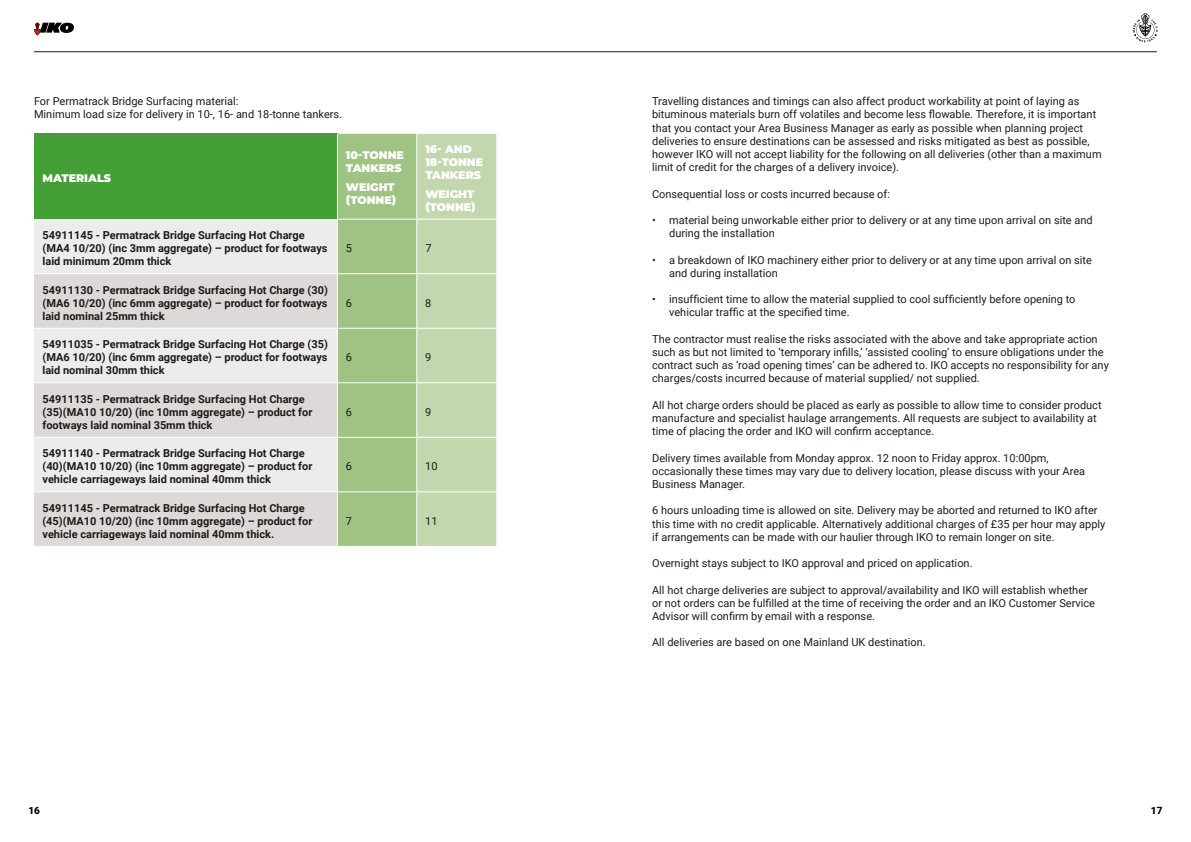
<style>
.page{position:relative;width:1191px;height:842px;background:#fff}
.page>*{position:absolute;margin:0;border:0;box-sizing:border-box;transform-origin:0 0}
.t1{font:11px/13.2px "Roboto";color:#201b17}
.t2{font:700 11px/13px "Roboto";color:#201b17}
.t3{font:900 11px/13px "Montserrat";color:#fff}
.t4{font:900 10px "Roboto";color:#000}
</style>
<div class="page">
<svg style="left:34px;top:22px;width:40px;height:13px"></svg>
<hr style="left:34px;top:52px;width:1123px;height:1px;background:#201b17">
<svg style="left:1132px;top:13px;width:25px;height:29px"></svg>
<div style="left:34px;top:134px;width:303px;height:85px;background:#449f36"></div>
<svg style="left:338px;top:134px;width:158px;height:412px;background:#b1cd98"></svg>
<div style="left:34px;top:219px;width:303px;height:54px;background:#edecec"></div>
<svg style="left:34px;top:274px;width:303px;height:272px;background:#e2e0e0"></svg>
<hr style="left:416px;top:220px;width:1px;height:53px;background:#fff">
<hr style="left:337px;top:273px;width:80px;height:1px;background:#fff">
<hr style="left:417px;top:273px;width:79px;height:1px;background:#fff">
<hr style="left:416px;top:274px;width:1px;height:54px;background:#fff">
<hr style="left:34px;top:328px;width:303px;height:1px;background:#fff">
<hr style="left:337px;top:328px;width:80px;height:1px;background:#fff">
<hr style="left:417px;top:328px;width:79px;height:1px;background:#fff">
<hr style="left:416px;top:329px;width:1px;height:53px;background:#fff">
<hr style="left:34px;top:382px;width:303px;height:1px;background:#fff">
<hr style="left:337px;top:382px;width:80px;height:1px;background:#fff">
<hr style="left:417px;top:382px;width:79px;height:1px;background:#fff">
<hr style="left:416px;top:383px;width:1px;height:54px;background:#fff">
<hr style="left:34px;top:437px;width:303px;height:1px;background:#fff">
<hr style="left:337px;top:437px;width:80px;height:1px;background:#fff">
<hr style="left:417px;top:437px;width:79px;height:1px;background:#fff">
<hr style="left:416px;top:438px;width:1px;height:53px;background:#fff">
<hr style="left:34px;top:491px;width:303px;height:1px;background:#fff">
<hr style="left:337px;top:491px;width:80px;height:1px;background:#fff">
<hr style="left:417px;top:491px;width:79px;height:1px;background:#fff">
<hr style="left:416px;top:492px;width:1px;height:54px;background:#fff">
<hr style="left:416px;top:134px;width:1px;height:85px;background:#fff">
<hr style="left:337px;top:219px;width:80px;height:1px;background:#fff">
<hr style="left:417px;top:219px;width:79px;height:1px;background:#fff">
<p class="t1" style="left:34px;top:94px;width:310px">For Permatrack Bridge Surfacing material:<br>Minimum load size for delivery in 10-, 16- and 18-tonne tankers.</p>
<p class="t3" style="left:43px;top:171px;width:70px">MATERIALS</p>
<p class="t3" style="left:346px;top:148px;width:60px">10-TONNE<br>TANKERS</p>
<p class="t3" style="left:346px;top:180px;width:52px">WEIGHT (TONNE)</p>
<p class="t3" style="left:425px;top:142px;width:59px">16- AND<br>18-TONNE<br>TANKERS</p>
<p class="t3" style="left:425px;top:187px;width:52px">WEIGHT (TONNE)</p>
<p class="t2" style="left:43px;top:228px;width:286px">54911145 - Permatrack Bridge Surfacing Hot Charge (MA4 10/20) (inc 3mm aggregate) – product for footways laid minimum 20mm thick</p>
<p class="t2" style="left:42px;top:283px;width:287px;text-align:justify">54911130 - Permatrack Bridge Surfacing Hot Charge (30) (MA6 10/20) (inc 6mm aggregate) – product for footways laid nominal 25mm thick</p>
<p class="t2" style="left:42px;top:337px;width:287px;text-align:justify">54911035 - Permatrack Bridge Surfacing Hot Charge (35) (MA6 10/20) (inc 6mm aggregate) – product for footways laid nominal 30mm thick</p>
<p class="t2" style="left:42px;top:392px;width:271px">54911135 - Permatrack Bridge Surfacing Hot Charge (35)(MA10 10/20) (inc 10mm aggregate) – product for footways laid nominal 35mm thick</p>
<p class="t2" style="left:42px;top:446px;width:271px">54911140 - Permatrack Bridge Surfacing Hot Charge (40)(MA10 10/20) (inc 10mm aggregate) – product for vehicle carriageways laid nominal 40mm thick</p>
<p class="t2" style="left:42px;top:501px;width:271px">54911145 - Permatrack Bridge Surfacing Hot Charge (45)(MA10 10/20) (inc 10mm aggregate) – product for vehicle carriageways laid nominal 40mm thick.</p>
<p class="t1" style="left:346px;top:241px;width:8px">5</p>
<p class="t1" style="left:425px;top:241px;width:8px">7</p>
<p class="t1" style="left:346px;top:296px;width:8px">6</p>
<p class="t1" style="left:425px;top:296px;width:8px">8</p>
<p class="t1" style="left:346px;top:350px;width:8px">6</p>
<p class="t1" style="left:425px;top:350px;width:8px">9</p>
<p class="t1" style="left:346px;top:405px;width:8px">6</p>
<p class="t1" style="left:425px;top:405px;width:8px">9</p>
<p class="t1" style="left:346px;top:459px;width:8px">6</p>
<p class="t1" style="left:425px;top:459px;width:14px">10</p>
<p class="t1" style="left:346px;top:514px;width:8px">7</p>
<p class="t1" style="left:425px;top:514px;width:14px">11</p>
<p class="t1" style="left:652px;top:94px;width:451px">Travelling distances and timings can also affect product workability at point of laying as bituminous materials burn off volatiles and become less flowable. Therefore, it is important that you contact your Area Business Manager as early as possible when planning project deliveries to ensure destinations can be assessed and risks mitigated as best as possible, however IKO will not accept liability for the following on all deliveries (other than a maximum limit of credit for the charges of a delivery invoice).</p>
<p class="t1" style="left:652px;top:187px;width:239px">Consequential loss or costs incurred because of:</p>
<p class="t1" style="left:669px;top:213px;width:425px;text-indent:-17px">• material being unworkable either prior to delivery or at any time upon arrival on site and during the installation</p>
<p class="t1" style="left:669px;top:253px;width:424px;text-indent:-17px">• a breakdown of IKO machinery either prior to delivery or at any time upon arrival on site and during installation</p>
<p class="t1" style="left:669px;top:292px;width:408px;text-indent:-17px">• insufficient time to allow the material supplied to cool sufficiently before opening to vehicular traffic at the specified time.</p>
<p class="t1" style="left:652px;top:332px;width:458px">The contractor must realise the risks associated with the above and take appropriate action such as but not limited to ‘temporary infills,’ ‘assisted cooling’ to ensure obligations under the contract such as ‘road opening times’ can be adhered to. IKO accepts no responsibility for any charges/costs incurred because of material supplied/ not supplied.</p>
<p class="t1" style="left:652px;top:398px;width:451px">All hot charge orders should be placed as early as possible to allow time to consider product manufacture and specialist haulage arrangements. All requests are subject to availability at time of placing the order and IKO will confirm acceptance.</p>
<p class="t1" style="left:652px;top:451px;width:434px">Delivery times available from Monday approx. 12 noon to Friday approx. 10:00pm, occasionally these times may vary due to delivery location, please discuss with your Area<br>Business Manager.</p>
<p class="t1" style="left:652px;top:503px;width:455px">6 hours unloading time is allowed on site. Delivery may be aborted and returned to IKO after this time with no credit applicable. Alternatively additional charges of £35 per hour may apply if arrangements can be made with our haulier through IKO to remain longer on site.</p>
<p class="t1" style="left:652px;top:556px;width:322px">Overnight stays subject to IKO approval and priced on application.</p>
<p class="t1" style="left:652px;top:583px;width:444px">All hot charge deliveries are subject to approval/availability and IKO will establish whether or not orders can be fulfilled at the time of receiving the order and an IKO Customer Service<br>Advisor will confirm by email with a response.</p>
<p class="t1" style="left:652px;top:635px;width:275px">All deliveries are based on one Mainland UK destination.</p>
<p class="t4" style="left:28px;top:803px;width:13px">16</p>
<p class="t4" style="left:1150px;top:803px;width:13px">17</p>
</div>
